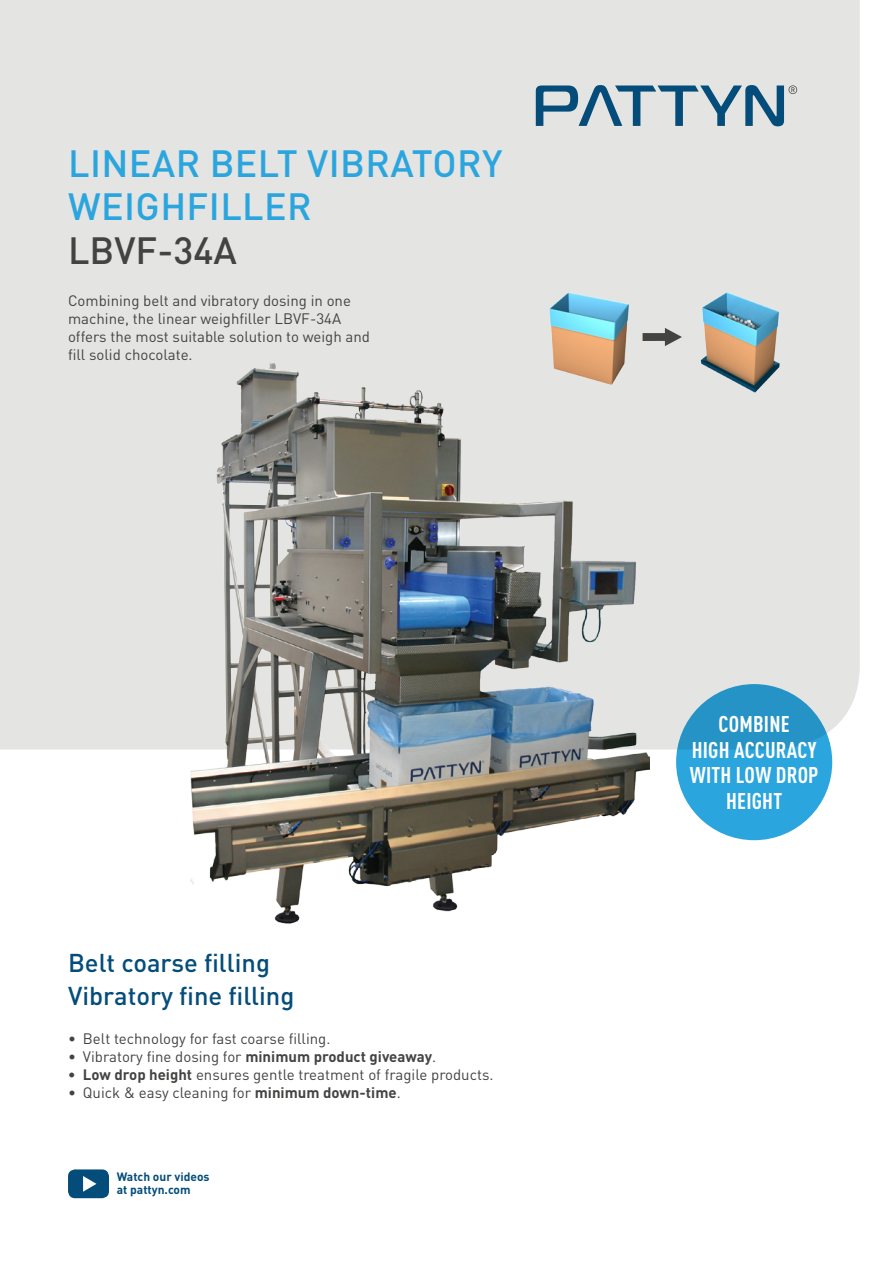
<style>
.page{position:relative;width:893px;height:1263px;background:#fff}
.page>*{position:absolute;margin:0;border:0;box-sizing:border-box;transform-origin:0 0}
.t1{font:500 37.5px/43.5px "DIN Pro";letter-spacing:.01em;color:#2ba5de}
.t2{font:500 37.5px "DIN Pro";color:#434342}
.t3{font:500 25.5px "DIN Pro";color:#044d7a}
.t4{font:700 22.5px/25.5px "DIN Cond";letter-spacing:.01em;color:#fff;text-align:center}
.Machine_description{font:15px/18px "DIN Pro";color:#434342}
.t5{font:700 12px/13.5px "DIN Pro";color:#044d7a}
.s1{font-weight:700}
</style>
<div class="page">
<div style="left:0;top:0;width:860px;height:749px;background:#e4e4e3"></div>
<svg style="left:536px;top:85px;width:261px;height:41px;background:#94aebd"></svg>
<svg style="left:68px;top:1169px;width:41px;height:29px"></svg>
<svg style="left:643px;top:328px;width:39px;height:18px"></svg>
<img style="left:548px;top:291px;width:82px;height:68px">
<img style="left:694px;top:291px;width:101px;height:109px">
<img style="left:176px;top:359px;width:473px;height:565px">
<div style="left:676px;top:684px;width:156px;height:156px;background:linear-gradient(to bottom,#2591c3,#2dabe5);border-radius:50%"></div>
<h1 class="t1" style="left:68px;top:140px;width:436px">LINEAR BELT VIBRATORY<br>WEIGHFILLER</h1>
<h1 class="t2" style="left:68px;top:225px;width:170px">LBVF-34A</h1>
<p class="Machine_description" style="left:68px;top:291px;width:304px">Combining belt and vibratory dosing in one machine, the linear weighfiller LBVF-34A offers the most suitable solution to weigh and fill solid chocolate.</p>
<p class="t3" style="left:68px;top:945px;width:204px">Belt coarse filling</p>
<p class="t3" style="left:68px;top:978px;width:228px">Vibratory fine filling</p>
<p class="Machine_description" style="left:68px;top:1029px;width:264px">• Belt technology for fast coarse filling.</p>
<p class="Machine_description" style="left:68px;top:1047px;width:370px">• Vibratory fine dosing for <span class="s1">minimum product giveaway</span>.</p>
<p class="Machine_description" style="left:68px;top:1065px;width:427px"><span class="s1">• Low drop height</span> ensures gentle treatment of fragile products.</p>
<p class="Machine_description" style="left:68px;top:1083px;width:334px">• Quick &amp; easy cleaning for <span class="s1">minimum down-time</span>.</p>
<p class="t5" style="left:117px;top:1169px;width:94px">Watch our videos at pattyn.com</p>
<p class="t4" style="left:719px;top:711px;width:73px">COMBINE</p>
<p class="t4" style="left:690px;top:736px;width:130px">HIGH ACCURACY<br>WITH LOW DROP<br>HEIGHT</p>
</div>
